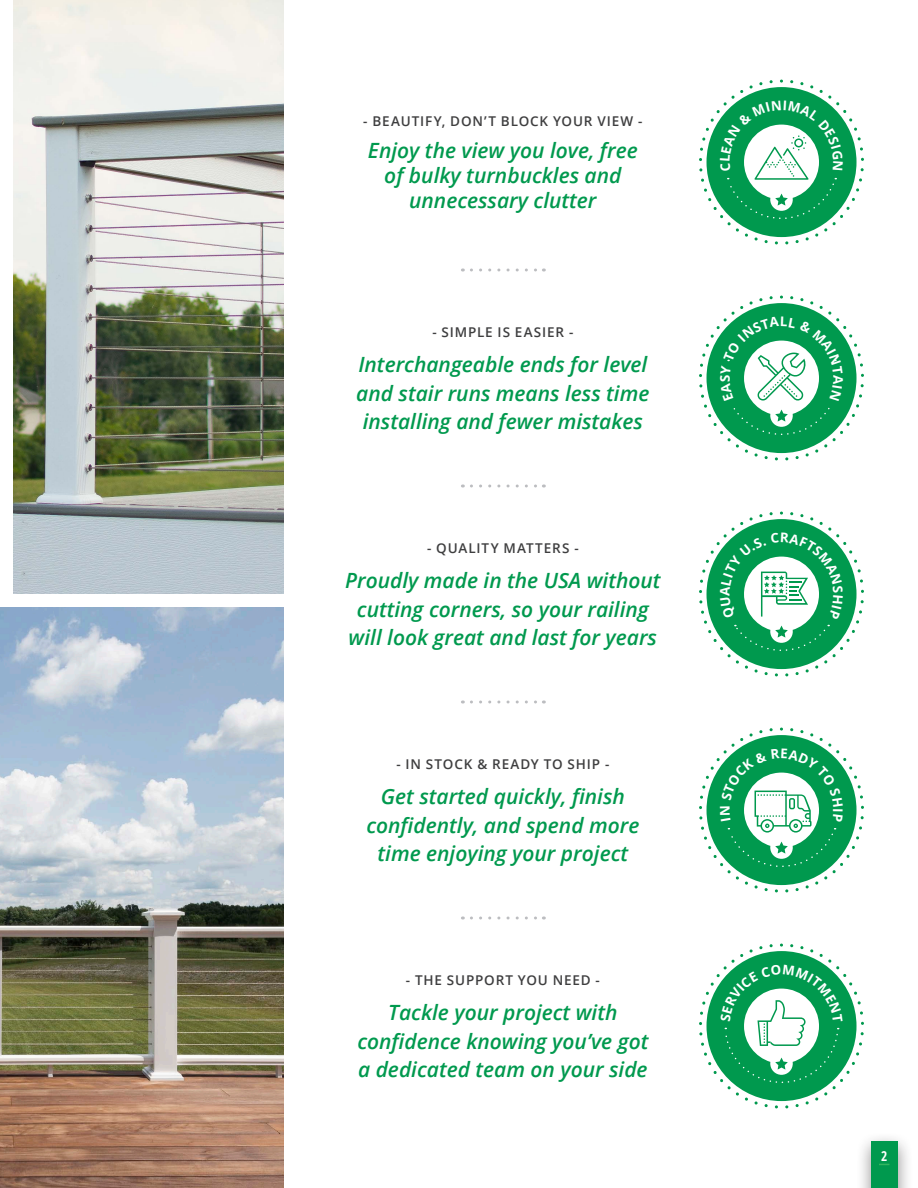
<style>
.page{position:relative;width:918px;height:1188px;background:#fff}
.page>*{position:absolute;margin:0;border:0;box-sizing:border-box;transform-origin:0 0}
.line_2{font:italic 600 21px/28.3px "Open Sans";color:#00994e;text-align:center}
.line_1{font:italic 600 21px/25.2px "Open Sans";color:#00994e;text-align:center}
.line_1-2{font:600 13.5px "Open Sans";letter-spacing:.06em;color:#3e3e3f}
.t1{font:700 condensed 13.5px "Open Sans";color:#fff}
</style>
<div class="page">
<img style="left:14px;top:0;width:270px;height:594px">
<svg style="left:471px;top:269px;width:73px;height:3px"></svg>
<svg style="left:471px;top:485px;width:73px;height:3px"></svg>
<svg style="left:471px;top:700px;width:73px;height:4px"></svg>
<svg style="left:471px;top:916px;width:73px;height:4px"></svg>
<img style="left:0;top:608px;width:284px;height:580px">
<div style="left:855px;top:1132px;width:58px;height:56px;background:#231f20;opacity:.5"></div>
<div style="left:871px;top:1141px;width:27px;height:47px;background:#00994e"></div>
<svg style="left:699px;top:296px;width:165px;height:164px"></svg>
<svg style="left:699px;top:80px;width:165px;height:164px"></svg>
<svg style="left:699px;top:512px;width:165px;height:164px"></svg>
<svg style="left:699px;top:728px;width:165px;height:164px"></svg>
<svg style="left:699px;top:944px;width:165px;height:164px"></svg>
<p class="line_1-2" style="left:363px;top:112px;width:281px">- BEAUTIFY, DON’T BLOCK YOUR VIEW -</p>
<p class="line_1" style="left:368px;top:137px;width:271px">Enjoy the view you love, free of bulky turnbuckles and unnecessary clutter</p>
<p class="line_1-2" style="left:432px;top:323px;width:143px">- SIMPLE IS EASIER -</p>
<p class="line_2" style="left:356px;top:350px;width:295px">Interchangeable ends for level and stair runs means less time installing and fewer mistakes</p>
<p class="line_1-2" style="left:427px;top:539px;width:153px">- QUALITY MATTERS -</p>
<p class="line_2" style="left:345px;top:566px;width:317px">Proudly made in the USA without cutting corners, so your railing will look great and last for years</p>
<p class="line_1-2" style="left:396px;top:755px;width:214px">- IN STOCK &amp; READY TO SHIP -</p>
<p class="line_2" style="left:366px;top:782px;width:274px">Get started quickly, finish confidently, and spend more time enjoying your project</p>
<p class="line_1-2" style="left:406px;top:971px;width:196px">- THE SUPPORT YOU NEED -</p>
<p class="line_2" style="left:357px;top:998px;width:293px">Tackle your project with confidence knowing you’ve got a dedicated team on your side</p>
<p class="t1" style="left:881px;top:1147px;width:8px">2</p>
</div>
